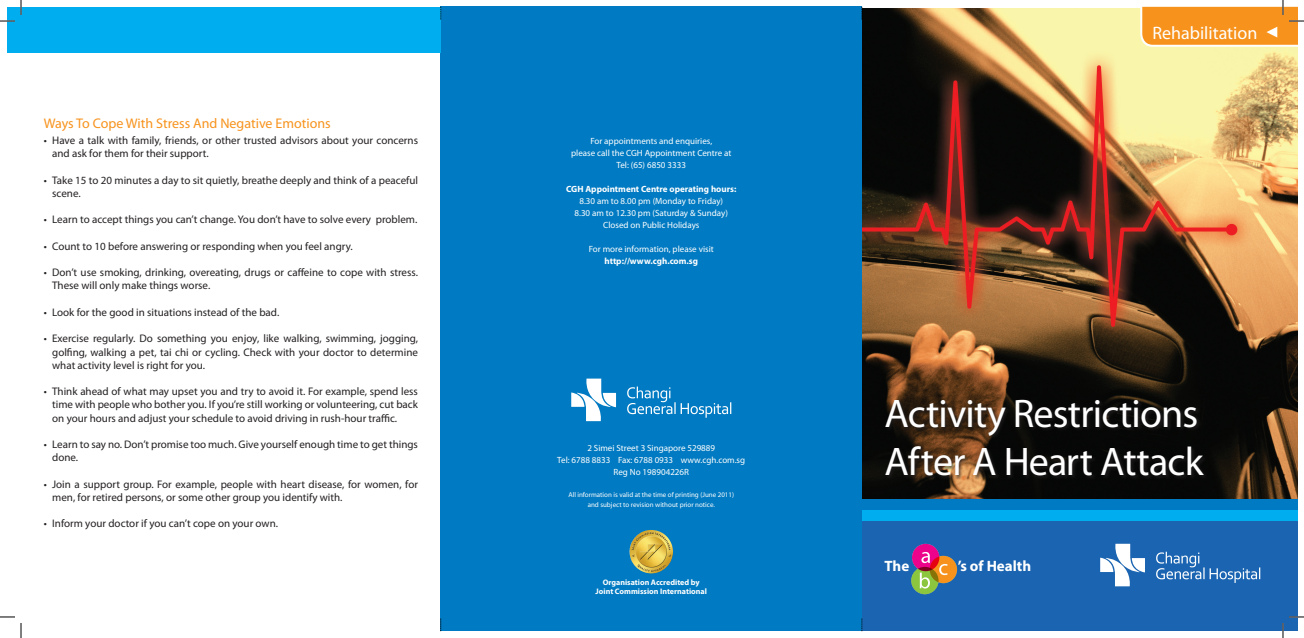
<style>
.page{position:relative;width:1304px;height:638px;background:#fff}
.page>*{position:absolute;margin:0;border:0;box-sizing:border-box;transform-origin:0 0}
.t1{font:40px "Myriad Pro";letter-spacing:-.02em;color:#fff}
.t2{font:18px "Myriad Pro";color:#fff}
.t3{font:700 15px "Myriad Pro";color:#fff}
.t4{font:14px "Myriad Pro";color:#f7931d}
.t5{font:11px/13.2px "Myriad Pro";color:#231f20}
.t6{font:9px "Myriad Pro";color:#fff}
.t7{font:700 9px "Myriad Pro";color:#fff}
.t8{font:700 8px/9px "Myriad Pro";color:#fff;text-align:center}
.t9{font:7px "Myriad Pro";color:#fff}
</style>
<div class="page">
<div style="left:860px;top:517px;width:437px;height:113px;background:#1a64b1"></div>
<div style="left:860px;top:503px;width:437px;height:17px;background:#00aeef"></div>
<div style="left:860px;top:491px;width:437px;height:18px;background:#007ac2"></div>
<img style="left:861px;top:8px;width:436px;height:490px">
<svg style="left:1156px;top:551px;width:104px;height:31px"></svg>
<svg style="left:1100px;top:543px;width:45px;height:43px"></svg>
<div style="left:441px;top:7px;width:420px;height:623px;background:#007ac2"></div>
<img style="left:629px;top:530px;width:44px;height:43px">
<svg style="left:627px;top:386px;width:104px;height:31px"></svg>
<svg style="left:571px;top:378px;width:45px;height:43px"></svg>
<svg style="left:911px;top:543px;width:46px;height:51px"></svg>
<div style="left:7px;top:7px;width:434px;height:45px;background:#00aeef"></div>
<div style="left:884px;top:398px;width:324px;height:82px;background:#231f20;opacity:.75"></div>
<svg style="left:440px;top:7px;width:1px;height:12px"></svg>
<svg style="left:861px;top:7px;width:1px;height:12px"></svg>
<svg style="left:861px;top:618px;width:1px;height:12px"></svg>
<svg style="left:440px;top:618px;width:1px;height:12px"></svg>
<svg style="left:0;top:0;width:22px;height:22px"></svg>
<svg style="left:0;top:616px;width:22px;height:21px"></svg>
<svg style="left:1140px;top:0;width:163px;height:47px"></svg>
<svg style="left:1282px;top:616px;width:21px;height:21px"></svg>
<p class="t4" style="left:44px;top:115px;width:288px">Ways To Cope With Stress And Negative Emotions</p>
<p class="t5" style="left:52px;top:133px;width:367px;text-indent:-9px">• Have a talk with family, friends, or other trusted advisors about your concerns and ask for them for their support.</p>
<p class="t5" style="left:52px;top:173px;width:367px;text-indent:-9px">• Take 15 to 20 minutes a day to sit quietly, breathe deeply and think of a peaceful scene.</p>
<p class="t5" style="left:44px;top:213px;width:375px">• Learn to accept things you can’t change. You don’t have to solve every problem.</p>
<p class="t5" style="left:44px;top:239px;width:310px">• Count to 10 before answering or responding when you feel angry.</p>
<p class="t5" style="left:52px;top:265px;width:367px;text-indent:-9px">• Don’t use smoking, drinking, overeating, drugs or caffeine to cope with stress.<br>These will only make things worse.</p>
<p class="t5" style="left:44px;top:305px;width:237px">• Look for the good in situations instead of the bad.</p>
<p class="t5" style="left:52px;top:331px;width:367px;text-align:justify;text-indent:-9px">• Exercise regularly. Do something you enjoy, like walking, swimming, jogging, golfing, walking a pet, tai chi or cycling. Check with your doctor to determine what activity level is right for you.</p>
<p class="t5" style="left:52px;top:384px;width:367px;text-align:justify;text-indent:-9px">• Think ahead of what may upset you and try to avoid it. For example, spend less time with people who bother you. If you’re still working or volunteering, cut back on your hours and adjust your schedule to avoid driving in rush-hour traffic.</p>
<p class="t5" style="left:52px;top:437px;width:367px;text-indent:-9px">• Learn to say no. Don’t promise too much. Give yourself enough time to get things done.</p>
<p class="t5" style="left:52px;top:477px;width:367px;text-indent:-9px">• Join a support group. For example, people with heart disease, for women, for men, for retired persons, or some other group you identify with.</p>
<p class="t5" style="left:44px;top:516px;width:236px">• Inform your doctor if you can’t cope on your own.</p>
<p class="t6" style="left:590px;top:135px;width:123px">For appointments and enquiries,</p>
<p class="t6" style="left:571px;top:147px;width:162px">please call the CGH Appointment Centre at</p>
<p class="t6" style="left:616px;top:159px;width:71px">Tel: (65) 6850 3333</p>
<p class="t7" style="left:566px;top:183px;width:172px">CGH Appointment Centre operating hours:</p>
<p class="t6" style="left:579px;top:195px;width:145px">8.30 am to 8.00 pm (Monday to Friday)</p>
<p class="t6" style="left:574px;top:207px;width:155px">8.30 am to 12.30 pm (Saturday &amp; Sunday)</p>
<p class="t6" style="left:603px;top:219px;width:98px">Closed on Public Holidays</p>
<p class="t6" style="left:589px;top:243px;width:126px">For more information, please visit</p>
<p class="t7" style="left:604px;top:255px;width:95px">http://www.cgh.com.sg</p>
<p class="t6" style="left:587px;top:442px;width:129px">2 Simei Street 3 Singapore 529889</p>
<p class="t6" style="left:557px;top:454px;width:189px">Tel: 6788 8833 Fax: 6788 0933 www.cgh.com.sg</p>
<p class="t6" style="left:613px;top:466px;width:77px">Reg No 198904226R</p>
<p class="t9" style="left:568px;top:489px;width:167px">All information is valid at the time of printing (June 2011)</p>
<p class="t9" style="left:587px;top:499px;width:129px">and subject to revision without prior notice.</p>
<p class="t8" style="left:595px;top:577px;width:113px">Organisation Accredited by<br>Joint Commission International</p>
<p class="t2" style="left:1152px;top:22px;width:106px">Rehabilitation</p>
<p class="t1" style="left:884px;top:389px;width:315px">Activity Restrictions</p>
<p class="t1" style="left:884px;top:437px;width:320px">After A Heart Attack</p>
<p class="t3" style="left:884px;top:556px;width:26px">The</p>
<p class="t3" style="left:957px;top:556px;width:75px">’s of Health</p>
</div>
